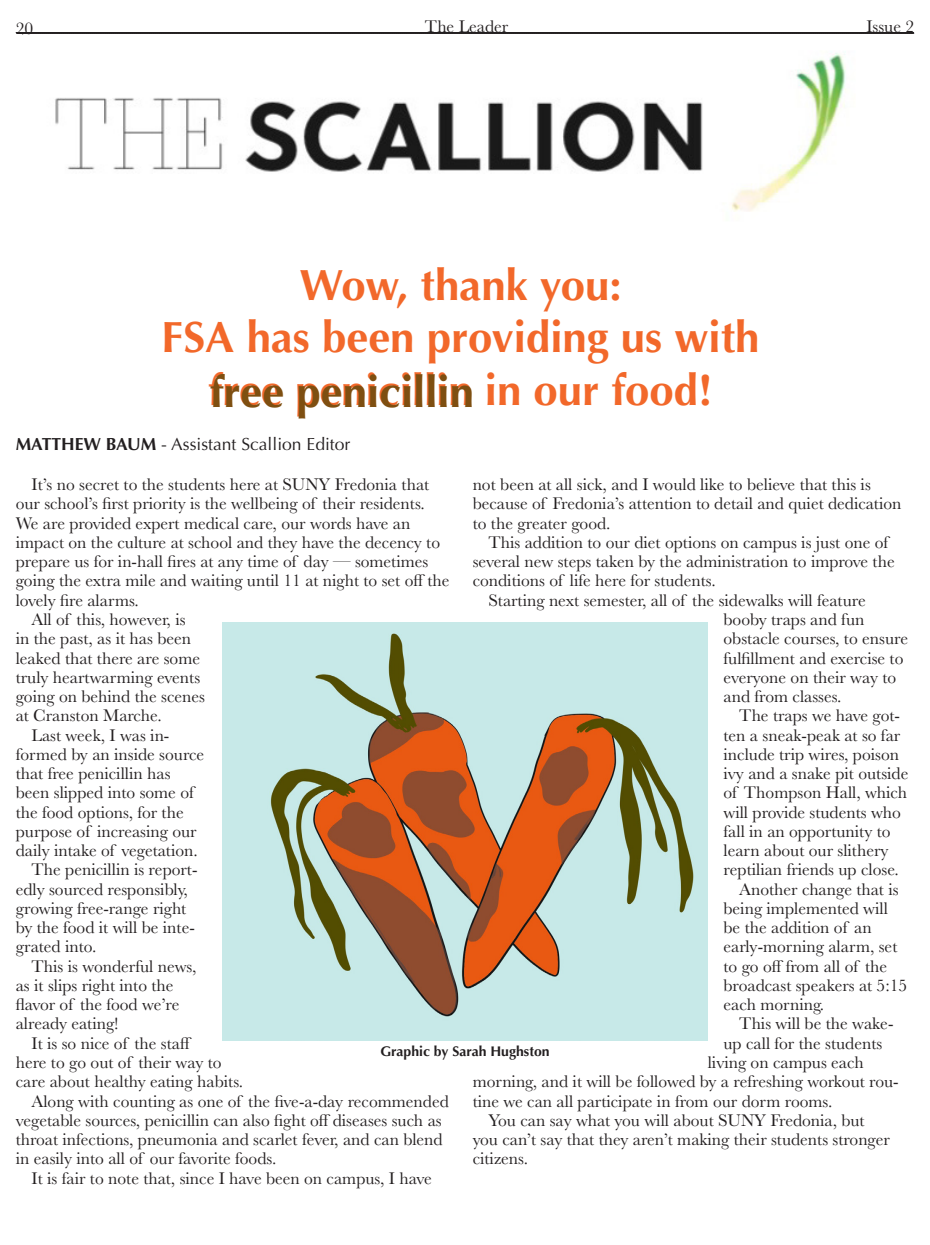
<style>
.page{position:relative;width:930px;height:1245px;background:#fff}
.page>*{position:absolute;margin:0;border:0;box-sizing:border-box;transform-origin:0 0}
.t1{font:700 43.75px "Optima";color:#f2682a}
.t2{font:700 43.75px "Optima";color:#7e4f11}
.t3{font:17.5px/19.2px "Baskerville";color:#231f20}
.t4{font:17.5px "Optima";color:#231f20}
.t5{font:700 14px "Optima";color:#231f20}
.s1{font-weight:700}
</style>
<div class="page">
<img style="left:55px;top:53px;width:791px;height:159px">
<hr style="left:15px;top:32px;width:899px;height:2px;background:#272324">
<img style="left:222px;top:622px;width:485px;height:417px">
<p class="t3" style="left:16px;top:19px;width:19px">20</p>
<p class="t3" style="left:425px;top:17px;width:85px">The Leader</p>
<p class="t3" style="left:866px;top:17px;width:49px">Issue 2</p>
<p class="t1" style="left:299px;top:259px;width:324px">Wow, thank you:</p>
<p class="t1" style="left:161px;top:312px;width:599px">FSA has been providing us with</p>
<p class="t1" style="left:485px;top:364px;width:229px">in our food!</p>
<p class="t2" style="left:210px;top:367px;width:266px">free penicillin</p>
<p class="t4" style="left:16px;top:434px;width:336px"><span class="s1">MATTHEW BAUM</span> - Assistant Scallion Editor</p>
<p class="t3" style="left:472px;top:475px;width:430px">not been at all sick, and I would like to believe that this is because of Fredonia’s attention to detail and quiet dedication to the greater good.</p>
<p class="t3" style="left:472px;top:533px;width:423px;text-indent:16px">This addition to our diet options on campus is just one of several new steps taken by the administration to improve the conditions of life here for students.</p>
<p class="t3" style="left:723px;top:590px;width:186px;text-indent:-235px">Starting next semester, all of the sidewalks will feature booby traps and fun obstacle courses, to ensure fulfillment and exercise to everyone on their way to and from classes.</p>
<p class="t3" style="left:723px;top:706px;width:186px;text-indent:16px">The traps we have got&shy;ten a sneak-peak at so far include trip wires, poison ivy and a snake pit outside of Thompson Hall, which will provide students who fall in an opportunity to learn about our slithery reptilian friends up close.</p>
<p class="t3" style="left:723px;top:879px;width:185px;text-indent:16px">Another change that is being implemented will be the addition of an early-morning alarm, set to go off from all of the broadcast speakers at 5:15 each morning.</p>
<p class="t3" style="left:739px;top:1014px;width:156px">This will be the wake-</p>
<p class="t3" style="left:723px;top:1033px;width:160px">up call for the students</p>
<p class="t3" style="left:707px;top:1052px;width:157px">living on campus each</p>
<p class="t3" style="left:472px;top:1072px;width:427px">morning, and it will be followed by a refreshing workout rou-</p>
<p class="t3" style="left:472px;top:1091px;width:361px">tine we can all participate in from our dorm rooms.</p>
<p class="t3" style="left:472px;top:1110px;width:418px;text-indent:16px">You can say what you will about SUNY Fredonia, but you can’t say that they aren’t making their students stronger citizens.</p>
<p class="t3" style="left:16px;top:475px;width:435px;text-indent:16px">It’s no secret to the students here at SUNY Fredonia that our school’s first priority is the wellbeing of their residents.<br>We are provided expert medical care, our words have an impact on the culture at school and they have the decency to prepare us for in-hall fires at any time of day — sometimes going the extra mile and waiting until 11 at night to set off the lovely fire alarms.</p>
<p class="t3" style="left:16px;top:610px;width:191px;text-indent:16px">All of this, however, is<br>in the past, as it has been leaked that there are some truly heartwarming events going on behind the scenes at Cranston Marche.</p>
<p class="t3" style="left:16px;top:725px;width:190px;text-indent:16px">Last week, I was in&shy;formed by an inside source that free penicillin has been slipped into some of the food options, for the purpose of increasing our daily intake of vegetation.</p>
<p class="t3" style="left:16px;top:860px;width:183px;text-indent:16px">The penicillin is report&shy;edly sourced responsibly, growing free-range right by the food it will be inte&shy;grated into.</p>
<p class="t3" style="left:16px;top:956px;width:182px;text-indent:16px">This is wonderful news, as it slips right into the flavor of the food we’re already eating!</p>
<p class="t3" style="left:16px;top:1033px;width:229px;text-indent:16px">It is so nice of the staff<br>here to go out of their way to care about healthy eating habits.</p>
<p class="t3" style="left:16px;top:1091px;width:434px;text-indent:16px">Along with counting as one of the five-a-day recommended vegetable sources, penicillin can also fight off diseases such as throat infections, pneumonia and scarlet fever, and can blend in easily into all of our favorite foods.</p>
<p class="t3" style="left:32px;top:1168px;width:401px">It is fair to note that, since I have been on campus, I have</p>
<p class="t5" style="left:380px;top:1043px;width:171px">Graphic by Sarah Hughston</p>
</div>
